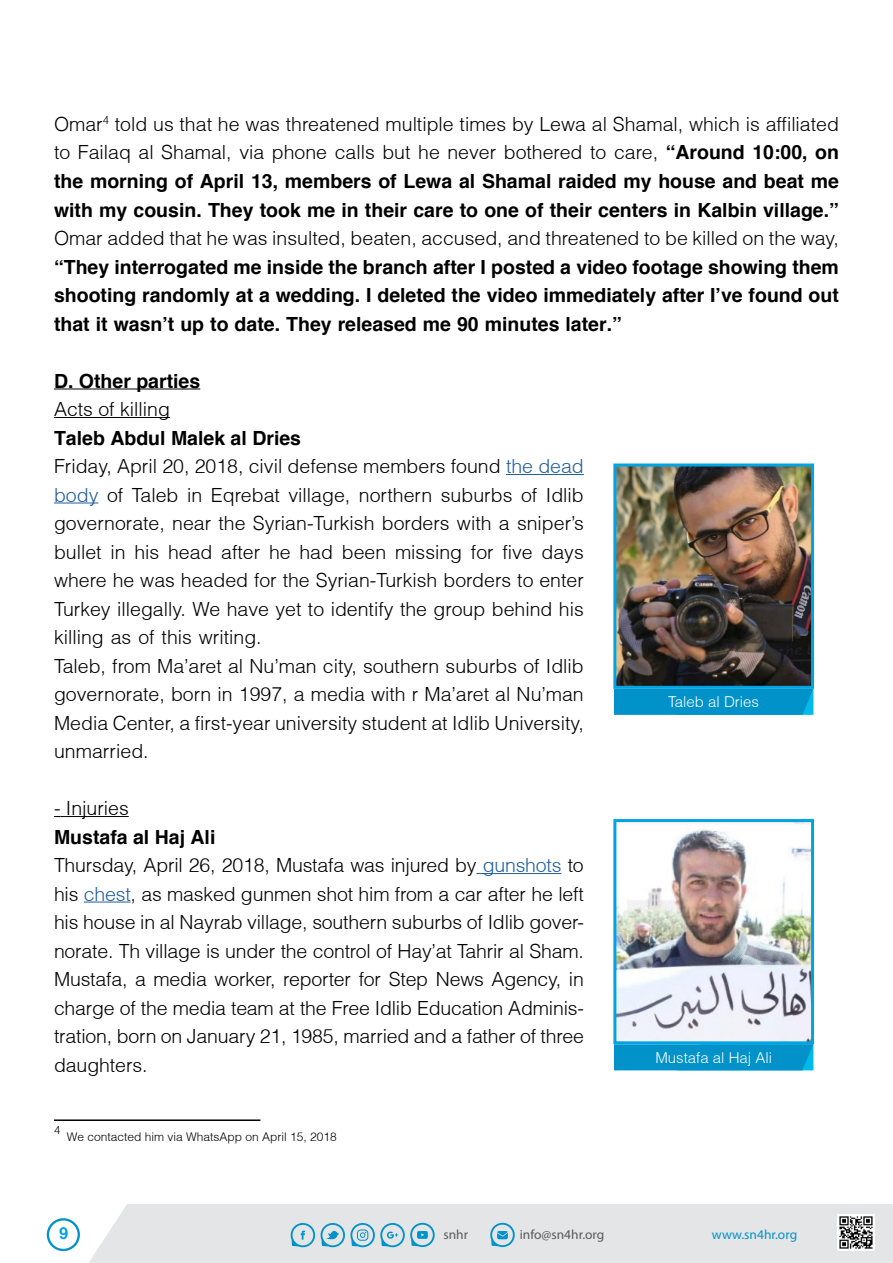
<style>
.page{position:relative;width:893px;height:1263px;background:#fff}
.page>*{position:absolute;margin:0;border:0;box-sizing:border-box;transform-origin:0 0}
.t1{font:300 19.5px/28.5px "Helvetica";color:#000}
.t2{font:700 19.5px/28.5px "Helvetica";color:#000;text-align:justify}
.t3{font:700 16.5px "Helvetica";color:#00a4e2}
.t4{font:300 15px "Helvetica";color:#fff}
.t5{font:13.35px "Myriad Pro";color:#58595b}
.t6{font:13.35px "Myriad Pro";color:#0092c8}
.t7{font:300 12px "Helvetica";color:#000}
.t8{font:300 11.4px "Helvetica";color:#000}
.s1{font-weight:300}
.s2{font-weight:700}
.s3{color:#215e9e}
</style>
<div class="page">
<div style="left:89px;top:1204px;width:804px;height:59px;background:#e4e5e6"></div>
<svg style="left:291px;top:1223px;width:24px;height:24px"></svg>
<svg style="left:321px;top:1223px;width:114px;height:24px"></svg>
<svg style="left:490px;top:1223px;width:25px;height:24px"></svg>
<img style="left:837px;top:1214px;width:37px;height:37px">
<svg style="left:47px;top:1218px;width:33px;height:33px"></svg>
<hr style="left:54px;top:388px;width:146px;height:1px;background:#000">
<hr style="left:54px;top:417px;width:116px;height:1px;background:#000">
<hr style="left:506px;top:474px;width:78px;height:1px;background:#215e9e">
<hr style="left:54px;top:502px;width:44px;height:1px;background:#215e9e">
<svg style="left:54px;top:816px;width:12px;height:1px"></svg>
<hr style="left:66px;top:816px;width:63px;height:1px;background:#000">
<hr style="left:476px;top:873px;width:85px;height:1px;background:#215e9e">
<hr style="left:84px;top:901px;width:47px;height:1px;background:#215e9e">
<img style="left:617px;top:467px;width:193px;height:218px">
<div style="left:613px;top:463px;width:201px;height:226px;border:3px solid #00a4e2"></div>
<div style="left:614px;top:689px;width:199px;height:26px;background:#0092c8"></div>
<img style="left:617px;top:823px;width:193px;height:217px">
<div style="left:613px;top:819px;width:201px;height:225px;border:3px solid #00a4e2"></div>
<div style="left:614px;top:1044px;width:199px;height:26px;background:#0092c8"></div>
<hr style="left:54px;top:1119px;width:206px;height:2px;background:#000">
<p class="t8" style="left:103px;top:113px;width:8px">4</p>
<p class="t2" style="left:54px;top:109px;width:786px;text-indent:61px"><span class="s1">told us that he was threatened multiple times by Lewa al Shamal, which is affiliated to Failaq al Shamal, via phone calls but he never bothered to care,</span> “Around 10:00, on the morning of April 13, members of Lewa al Shamal raided my house and beat me with my cousin. They took me in their care to one of their centers in Kalbin village “.</p>
<p class="t1" style="left:54px;top:224px;width:786px">Omar added that he was insulted, beaten, accused, and threatened to be killed on the way,</p>
<p class="t2" style="left:54px;top:252px;width:786px">“They interrogated me inside the branch after I posted a video footage showing them shooting randomly at a wedding I. deleted the video immediately after ’I ve found out that it wasn t’ up to date. They released me 90 minutes later “.</p>
<p class="t2" style="left:54px;top:366px;width:148px">D. Other parties</p>
<p class="t1" style="left:54px;top:395px;width:117px">Acts of killing</p>
<p class="t1" style="left:54px;top:423px;width:531px"><span class="s2">Taleb Abdul Malek al Dries<br></span>Friday, April 20, 2018, civil defense members found <span class="s3">the dead body</span> of Taleb in Eqrebat village, northern suburbs of Idlib governorate, near the Syrian-Turkish borders with a snipers’ bullet in his head after he had been missing for five days where he was headed for the Syrian-Turkish borders to enter Turkey illegally. We have yet to identify the group behind his killing as of this writing.<br>Taleb, from Ma’aret al Nu’man city, southern suburbs of Idlib governorate, born in 1997, a media with r Ma’aret al Nu’man Media Center a, first-year university student at Idlib University, unmarried.</p>
<p class="t1" style="left:54px;top:110px;width:50px">Omar</p>
<p class="t4" style="left:668px;top:692px;width:92px">Taleb al Dries</p>
<p class="t1" style="left:54px;top:794px;width:76px">- Injuries</p>
<p class="t1" style="left:54px;top:822px;width:531px"><span class="s2">Mustafa al Haj Ali<br></span>Thursday, April 26, 2018, Mustafa was injured by <span class="s3">gunshots</span> to his <span class="s3">chest</span>, as masked gunmen shot him from a car after he left</p>
<p class="t1" style="left:54px;top:936px;width:531px">norate. Th village is under the control of Hay’at Tahrir al Sham.</p>
<p class="t1" style="left:54px;top:908px;width:531px">his house in al Nayrab village, southern suburbs of Idlib gover-</p>
<p class="t1" style="left:54px;top:965px;width:531px">Mustafa a, media worker, reporter for Step News Agency, in</p>
<p class="t1" style="left:54px;top:1022px;width:531px">tration, born on January 21, 1985, married and a father of three</p>
<p class="t1" style="left:54px;top:993px;width:531px">charge of the media team at the Free Idlib Education Adminis-</p>
<p class="t1" style="left:54px;top:1050px;width:95px">daughters.</p>
<p class="t8" style="left:54px;top:1123px;width:8px">4</p>
<p class="t7" style="left:67px;top:1129px;width:271px">We contacted him via WhatsApp on April 15, 2018</p>
<p class="t3" style="left:59px;top:1223px;width:11px">9</p>
<p class="t5" style="left:443px;top:1226px;width:26px">snhr</p>
<p class="t5" style="left:520px;top:1226px;width:86px">info@sn4hr.org</p>
<p class="t4" style="left:655px;top:1048px;width:118px">Mustafa al Haj Ali</p>
<p class="t6" style="left:712px;top:1226px;width:87px">www.sn4hr.org</p>
</div>
